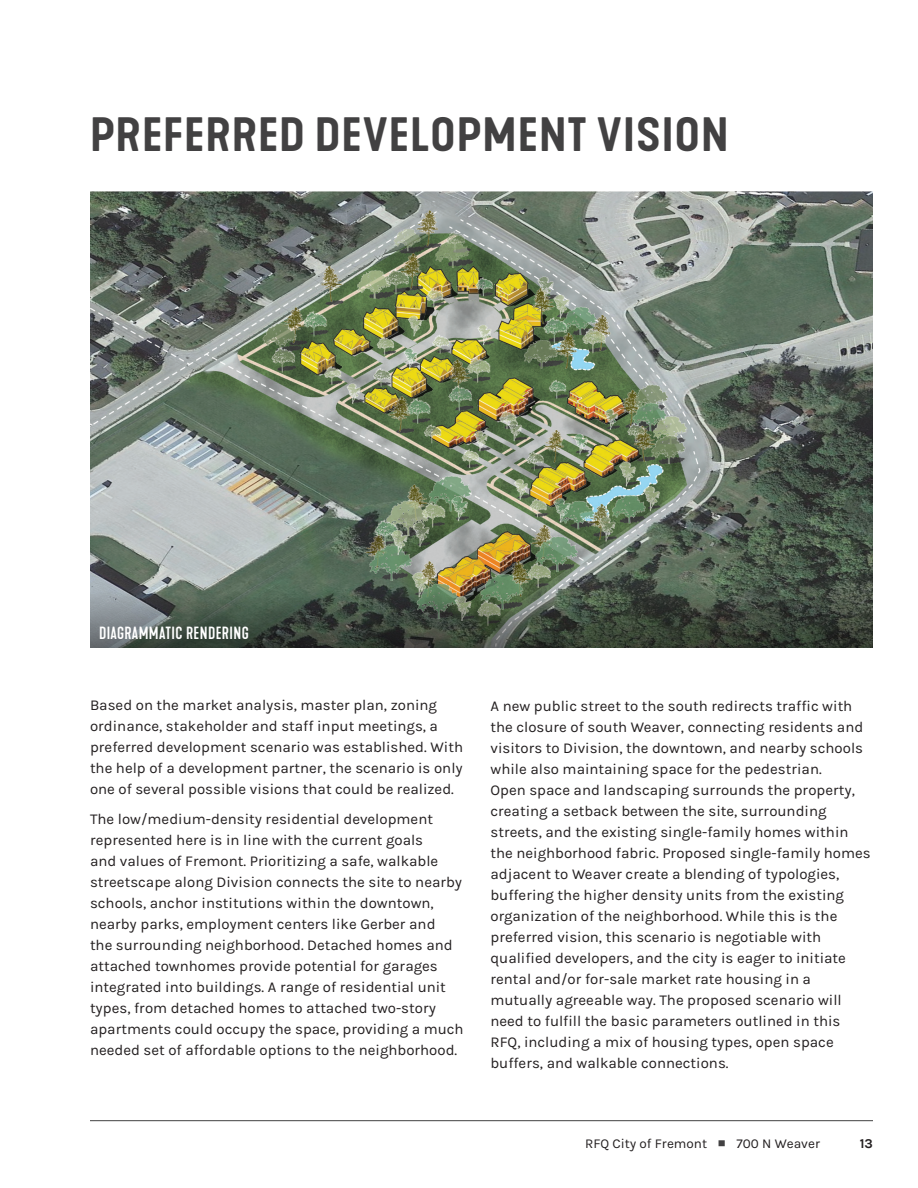
<style>
.page{position:relative;width:918px;height:1188px;background:#fff}
.page>*{position:absolute;margin:0;border:0;box-sizing:border-box;transform-origin:0 0}
.Heading_1{font:600 expanded 45px "Kapra Neue";letter-spacing:.025em;color:#424142}
.Heading_3{font:500 16.5px "Kapra Neue";letter-spacing:.025em;color:#fff}
.Body_Text{font:15px/21px "Karla";color:#231f20}
.t1{font:13.5px "Karla";color:#231f20}
.t2{font:700 13.5px "Karla";color:#231f20}
.s1{color:#424142}
</style>
<div class="page">
<hr style="left:90px;top:1120px;width:783px;height:1px;background:#424142">
<img style="left:90px;top:191px;width:783px;height:399px">
<svg style="left:90px;top:590px;width:783px;height:58px;background:#455045"></svg>
<p class="Heading_1" style="left:90px;top:106px;width:640px">PREFERRED DEVELOPMENT VISION</p>
<p class="Heading_3" style="left:99px;top:623px;width:151px">DIAGRAMMATIC RENDERING</p>
<p class="Body_Text" style="left:90px;top:695px;width:375px">Based on the market analysis, master plan, zoning ordinance, stakeholder and staff input meetings, a preferred development scenario was established. With the help of a development partner, the scenario is only one of several possible visions that could be realized.</p>
<p class="Body_Text" style="left:90px;top:809px;width:375px">The low/medium-density residential development represented here is in line with the current goals<br>and values of Fremont. Prioritizing a safe, walkable streetscape along Division connects the site to nearby schools, anchor institutions within the downtown, nearby parks, employment centers like Gerber and<br>the surrounding neighborhood. Detached homes and attached townhomes provide potential for garages integrated into buildings. A range of residential unit types, from detached homes to attached two-story apartments could occupy the space, providing a much needed set of affordable options to the neighborhood.</p>
<p class="Body_Text" style="left:490px;top:696px;width:382px">A new public street to the south redirects traffic with the closure of south Weaver, connecting residents and visitors to Division, the downtown, and nearby schools while also maintaining space for the pedestrian.<br>Open space and landscaping surrounds the property, creating a setback between the site, surrounding streets, and the existing single-family homes within the neighborhood fabric. Proposed single-family homes adjacent to Weaver create a blending of typologies, buffering the higher density units from the existing organization of the neighborhood. While this is the preferred vision, this scenario is negotiable with qualified developers, and the city is eager to initiate rental and/or for-sale market rate housing in a mutually agreeable way. The proposed scenario will need to fulfill the basic parameters outlined in this RFQ, including a mix of housing types, open space buffers, and walkable connections.</p>
<p class="t1" style="left:585px;top:1136px;width:237px">RFQ City of Fremont <span class="s1">■</span> 700 N Weaver</p>
<p class="t2" style="left:860px;top:1136px;width:15px">13</p>
</div>
